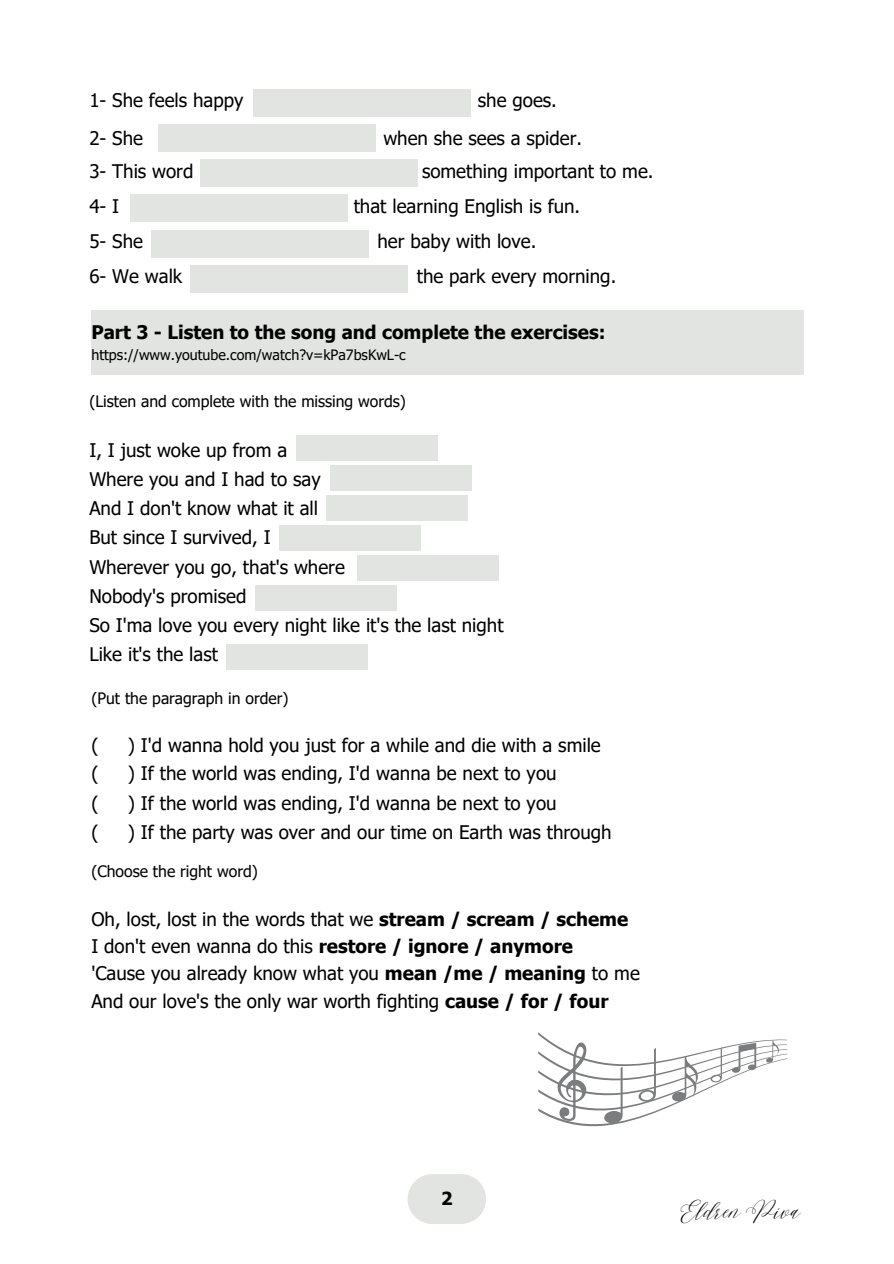
<style>
.page{position:relative;width:894px;height:1264px;background:#fff}
.page>*{position:absolute;margin:0;border:0;box-sizing:border-box;transform-origin:0 0}
.t1{font:45px "League Gothic";color:#fff}
.t2{font:18.75px/29.2px "Tahoma";color:#000}
.t3{font:700 18.75px "Tahoma";color:#000}
.t4{font:18px "Malibu Ring";color:#000}
.t5{font:700 18px "Tahoma";color:#000}
.t6{font:15.75px "Tahoma";color:#000}
.t7{font:14.25px "Tahoma";color:#000}
.s1{font-weight:700}
</style>
<div class="page">
<div style="left:407px;top:1174px;width:79px;height:49px;background:#e2e4e1;border-radius:25px"></div>
<div style="left:253px;top:89px;width:217px;height:28px;background:#e2e4e1"></div>
<div style="left:158px;top:124px;width:217px;height:28px;background:#e2e4e1"></div>
<div style="left:200px;top:160px;width:217px;height:27px;background:#e2e4e1"></div>
<div style="left:131px;top:195px;width:217px;height:27px;background:#e2e4e1"></div>
<div style="left:151px;top:230px;width:217px;height:27px;background:#e2e4e1"></div>
<div style="left:190px;top:265px;width:217px;height:27px;background:#e2e4e1"></div>
<div style="left:91px;top:310px;width:713px;height:64px;background:#e2e4e1"></div>
<div style="left:297px;top:435px;width:141px;height:26px;background:#e2e4e1"></div>
<div style="left:330px;top:465px;width:141px;height:26px;background:#e2e4e1"></div>
<div style="left:326px;top:495px;width:141px;height:25px;background:#e2e4e1"></div>
<div style="left:279px;top:525px;width:141px;height:25px;background:#e2e4e1"></div>
<div style="left:357px;top:555px;width:141px;height:25px;background:#e2e4e1"></div>
<div style="left:255px;top:585px;width:141px;height:26px;background:#e2e4e1"></div>
<div style="left:226px;top:644px;width:141px;height:25px;background:#e2e4e1"></div>
<svg style="left:538px;top:1032px;width:248px;height:95px"></svg>
<h1 class="t2" style="left:89px;top:85px;width:156px">1- She feels happy</h1>
<h1 class="t2" style="left:478px;top:85px;width:80px">she goes.</h1>
<h1 class="t2" style="left:89px;top:123px;width:55px">2- She</h1>
<h1 class="t2" style="left:383px;top:123px;width:200px">when she sees a spider.</h1>
<h1 class="t2" style="left:89px;top:156px;width:105px">3- This word</h1>
<h1 class="t2" style="left:422px;top:156px;width:233px">something important to me.</h1>
<h1 class="t2" style="left:89px;top:191px;width:31px">4- I</h1>
<h1 class="t2" style="left:353px;top:191px;width:228px">that learning English is fun.</h1>
<h1 class="t2" style="left:89px;top:226px;width:55px">5- She</h1>
<h1 class="t2" style="left:377px;top:226px;width:160px">her baby with love.</h1>
<h1 class="t2" style="left:89px;top:261px;width:94px">6- We walk</h1>
<h1 class="t2" style="left:416px;top:261px;width:201px">the park every morning.</h1>
<p class="t3" style="left:91px;top:320px;width:515px">Part 3 - Listen to the song and complete the exercises:</p>
<p class="t7" style="left:91px;top:346px;width:316px">https://www.youtube.com/watch?v=kPa7bsKwL-c</p>
<h1 class="t6" style="left:89px;top:391px;width:318px">(Listen and complete with the missing words)</h1>
<p class="t2" style="left:89px;top:434px;width:415px">I, I just woke up from a<br>Where you and I had to say<br>And I don't know what it all<br>But since I survived, I<br>Wherever you go, that's where<br>Nobody's promised<br>So I'ma love you every night like it's the last night<br>Like it's the last</p>
<h1 class="t6" style="left:91px;top:688px;width:198px">(Put the paragraph in order)</h1>
<p class="t2" style="left:91px;top:730px;width:9px">(</p>
<p class="t2" style="left:128px;top:730px;width:474px">) I'd wanna hold you just for a while and die with a smile</p>
<p class="t2" style="left:91px;top:758px;width:9px">(</p>
<p class="t2" style="left:128px;top:758px;width:430px">) If the world was ending, I'd wanna be next to you</p>
<p class="t2" style="left:91px;top:787px;width:9px">(</p>
<p class="t2" style="left:128px;top:787px;width:430px">) If the world was ending, I'd wanna be next to you</p>
<p class="t2" style="left:91px;top:816px;width:9px">(</p>
<p class="t2" style="left:128px;top:816px;width:485px">) If the party was over and our time on Earth was through</p>
<p class="t6" style="left:91px;top:861px;width:168px">(Choose the right word)</p>
<p class="t2" style="left:91px;top:904px;width:550px;line-height:27.3px">Oh, lost, lost in the words that we <span class="s1">stream / scream / scheme </span>I don't even wanna do this <span class="s1">restore / ignore / anymore<br></span>'Cause you already know what you <span class="s1">mean /me / meaning</span> to me And our love's the only war worth fighting <span class="s1">cause / for / four</span></p>
<h1 class="t5" style="left:441px;top:1186px;width:13px">2</h1>
<h1 class="t1" style="left:755px;top:1191px;width:9px">|</h1>
<p class="t4" style="left:677px;top:1199px;width:123px">Eldren Piva</p>
</div>
